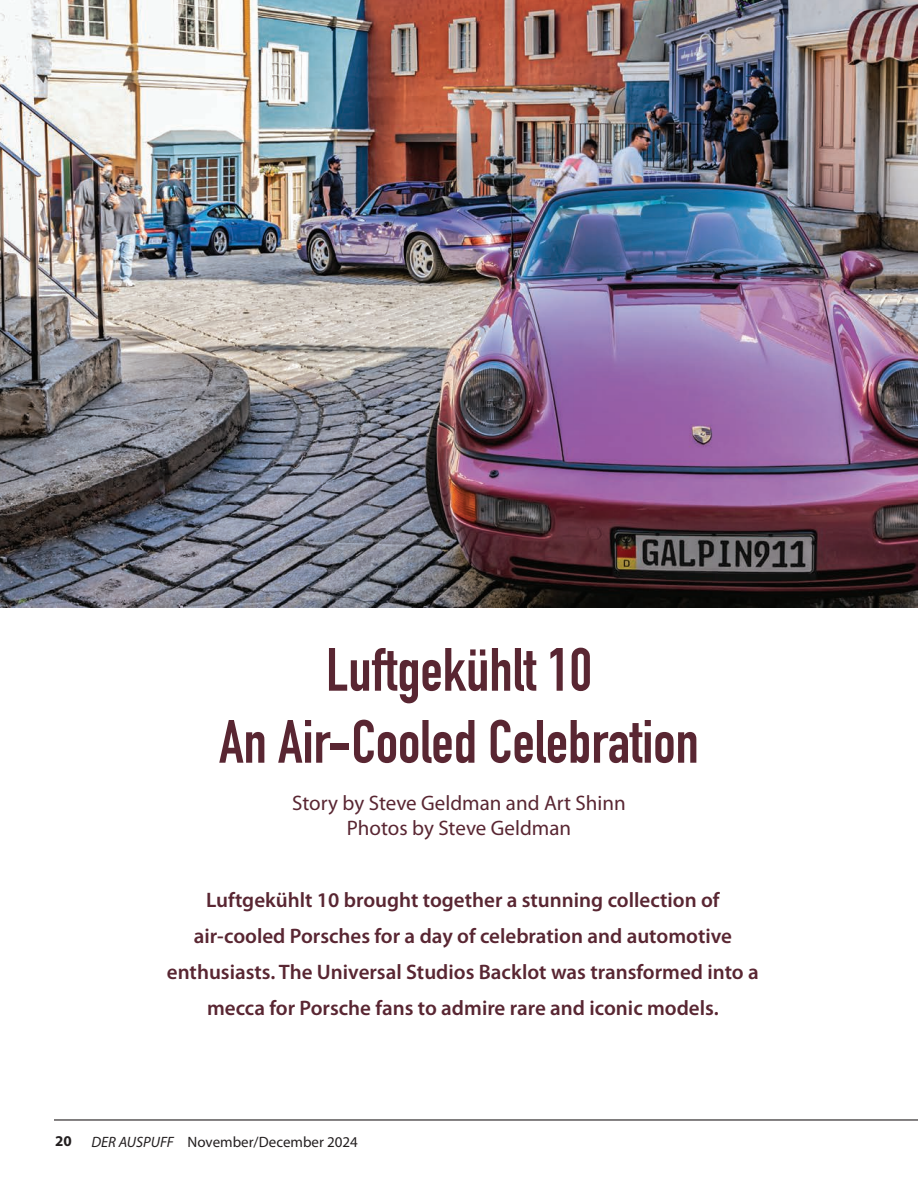
<style>
.page{position:relative;width:918px;height:1188px;background:#fff}
.page>*{position:absolute;margin:0;border:0;box-sizing:border-box;transform-origin:0 0}
.t1{font:700 60px/72px "DIN Condensed";color:#592632;text-align:center}
.t2{font:600 21px/36px "Myriad Pro";color:#592632;text-align:center}
.t3{font:21px/25.2px "Myriad Pro";color:#592632;text-align:center}
.t4{font:15px "Myriad Pro";color:#231f20}
.t5{font:700 15px "Myriad Pro";color:#231f20}
.s1{font-style:italic}
</style>
<div class="page">
<img style="left:0;top:0;width:918px;height:607px">
<hr style="left:54px;top:1119px;width:864px;height:2px;background:#231f20">
<h1 class="t1" style="left:219px;top:633px;width:481px">Luftgekühlt 10<br>An Air-Cooled Celebration</h1>
<p class="t3" style="left:292px;top:790px;width:335px">Story by Steve Geldman and Art Shinn<br>Photos by Steve Geldman</p>
<p class="t2" style="left:167px;top:881px;width:593px">Luftgekühlt 10 brought together a stunning collection of air-cooled Porsches for a day of celebration and automotive enthusiasts. The Universal Studios Backlot was transformed into a mecca for Porsche fans to admire rare and iconic models.</p>
<p class="t5" style="left:55px;top:1131px;width:18px">20</p>
<p class="t4" style="left:92px;top:1132px;width:268px"><span class="s1">DER AUSPUFF</span> November/December 2024</p>
</div>
